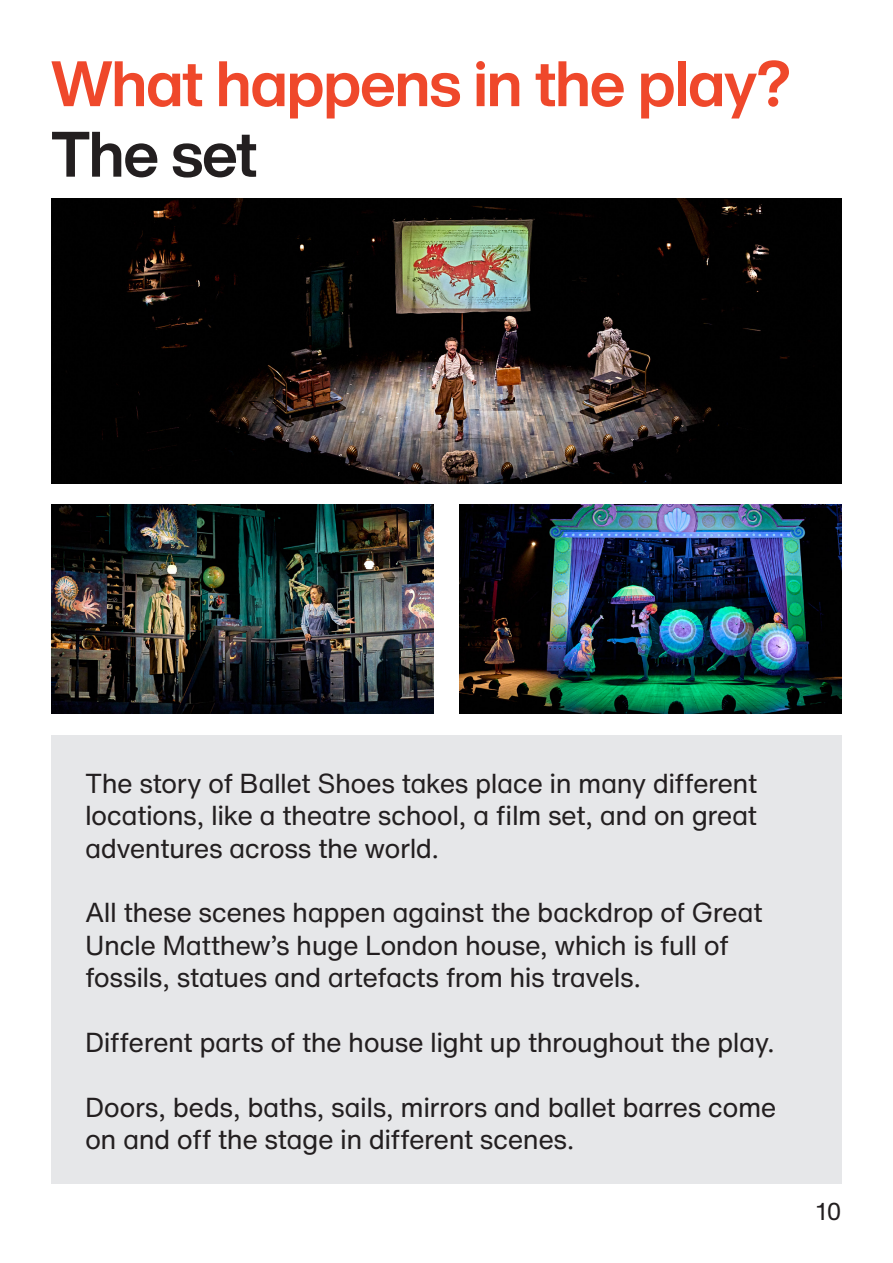
<style>
.page{position:relative;width:893px;height:1263px;background:#fff}
.page>*{position:absolute;margin:0;border:0;box-sizing:border-box;transform-origin:0 0}
.t1{font:700 63px "Helvetica Now NT Display";letter-spacing:-.015em;color:#ef482b}
.t2{font:700 63px "Helvetica Now NT Display";letter-spacing:-.02em;color:#231f20}
.Body_Lrg{font:27px/32.4px "Helvetica Now NT Text";letter-spacing:-.02em;color:#231f20}
.t3{font:24px "Helvetica Now NT Text";color:#231f20}
</style>
<div class="page">
<div style="left:51px;top:735px;width:791px;height:448px;background:#e6e7e9"></div>
<img style="left:51px;top:199px;width:791px;height:284px">
<img style="left:51px;top:504px;width:383px;height:210px">
<img style="left:459px;top:504px;width:383px;height:210px">
<h1 class="t1" style="left:51px;top:41px;width:741px">What happens in the play?</h1>
<h1 class="t2" style="left:51px;top:111px;width:208px">The set</h1>
<p class="Body_Lrg" style="left:85px;top:767px;width:674px;text-align:justify">The story of Ballet Shoes takes place in many different locations, like a theatre school, a film set, and on great adventures across the world.</p>
<p class="Body_Lrg" style="left:85px;top:897px;width:679px">All these scenes happen against the backdrop of Great<br>Uncle Matthew’s huge London house, which is full of fossils, statues and artefacts from his travels.</p>
<p class="Body_Lrg" style="left:85px;top:1026px;width:691px">Different parts of the house light up throughout the play.</p>
<p class="Body_Lrg" style="left:85px;top:1091px;width:693px">Doors, beds, baths, sails, mirrors and ballet barres come on and off the stage in different scenes.</p>
<p class="t3" style="left:816px;top:1196px;width:27px">10</p>
</div>
